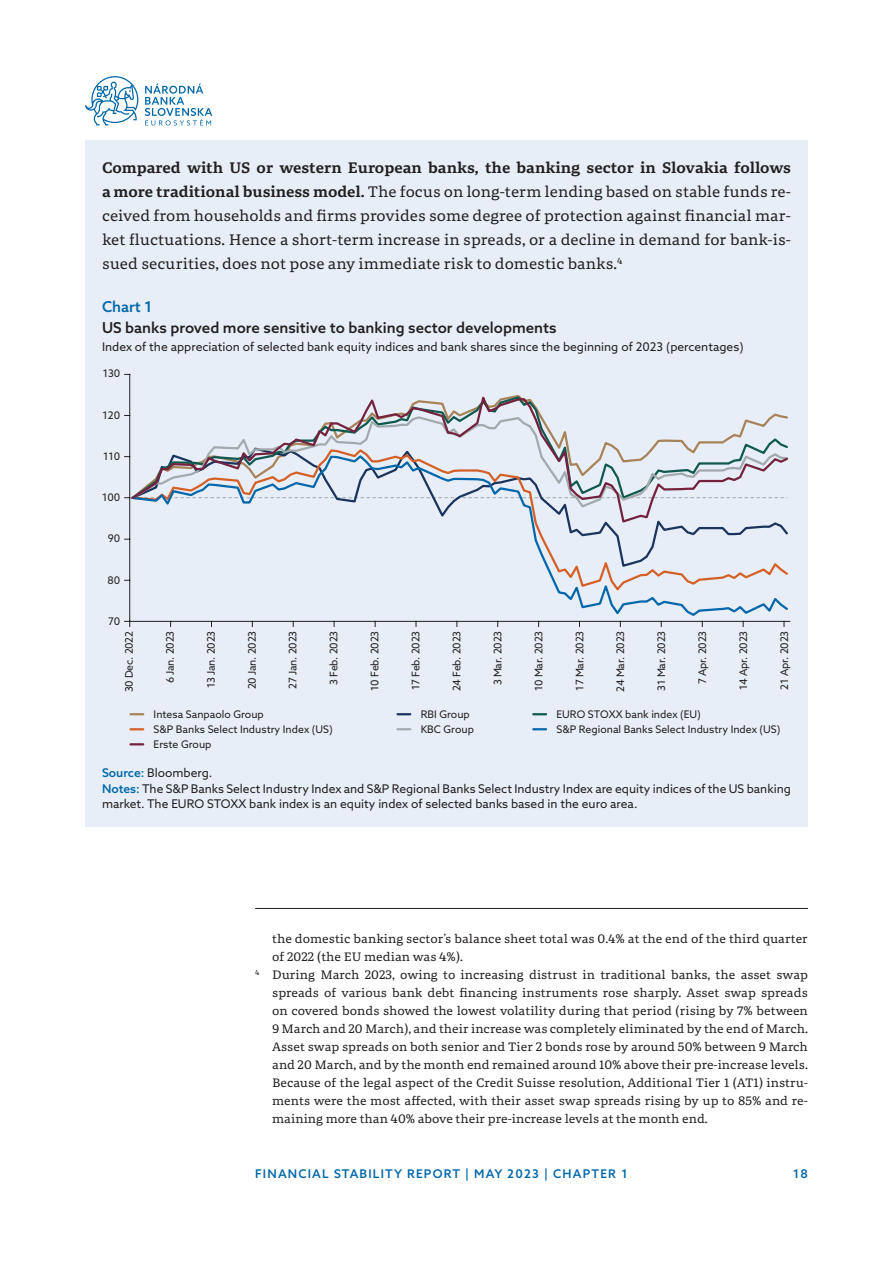
<style>
.page{position:relative;width:893px;height:1263px;background:#fff}
.page>*{position:absolute;margin:0;border:0;box-sizing:border-box;transform-origin:0 0}
.t1{font:15px/24px "Portada Text";color:#231f20;text-align:justify}
.t2{font:15px "Portada Text Sb";color:#231f20}
.t3{font:500 15px "Azo Sans";color:#231f20}
.t4{font:500 15px "Azo Sans";color:#0067aa}
.t5{font:12px "Portada Text";color:#231f20}
.t6{font:12px/15px "Azo Sans";color:#231f20}
.t7{font:500 12px "Azo Sans";letter-spacing:.1em;color:#0067aa}
.t8{font:10.5px/15px "Azo Sans";color:#231f20}
.t9{font:10.5px "Azo Sans";letter-spacing:-.02em;color:#231f20}
.s1{font-family:"Portada Text Sb"}
.s2{font-weight:500;color:#0067aa}
</style>
<div class="page">
<svg style="left:145px;top:83px;width:67px;height:43px"></svg>
<svg style="left:85px;top:76px;width:53px;height:49px"></svg>
<div style="left:85px;top:140px;width:723px;height:686px;background:#e8eef7"></div>
<svg style="left:130px;top:713px;width:13px;height:2px"></svg>
<svg style="left:130px;top:728px;width:13px;height:2px"></svg>
<svg style="left:130px;top:743px;width:13px;height:2px"></svg>
<svg style="left:398px;top:713px;width:12px;height:2px"></svg>
<svg style="left:398px;top:728px;width:12px;height:2px"></svg>
<svg style="left:533px;top:713px;width:13px;height:2px"></svg>
<svg style="left:533px;top:728px;width:13px;height:2px"></svg>
<hr style="left:129px;top:374px;width:1px;height:247px;background:#231f20">
<hr style="left:130px;top:621px;width:660px;height:1px;background:#231f20">
<svg style="left:130px;top:524px;width:658px;height:93px"></svg>
<svg style="left:129px;top:391px;width:659px;height:133px"></svg>
<hr style="left:255px;top:908px;width:553px;height:1px;background:#231f20">
<p class="t2" style="left:102px;top:157px;width:690px">Compared with US or western European banks, the banking sector in Slovakia follows</p>
<p class="t1" style="left:102px;top:180px;width:690px"><span class="s1">a more traditional business model.</span> The focus on long-term lending based on stable funds re&shy;ceived from households and firms provides some degree of protection against financial mar&shy;ket fluctuations. Hence a short-term increase in spreads, or a decline in demand for bank-is&shy;sued securities, does not pose any immediate risk to domestic banks.<sup>4</sup></p>
<p class="t4" style="left:102px;top:297px;width:52px">Chart 1</p>
<p class="t3" style="left:102px;top:318px;width:456px">US banks proved more sensitive to banking sector developments</p>
<p class="t6" style="left:102px;top:339px;width:643px">Index of the appreciation of selected bank equity indices and bank shares since the beginning of 2023 (percentages)</p>
<p class="t8" style="left:103px;top:366px;width:19px">130</p>
<p class="t8" style="left:103px;top:407px;width:19px">120</p>
<p class="t8" style="left:103px;top:448px;width:19px">110</p>
<p class="t8" style="left:102px;top:490px;width:20px">100</p>
<p class="t8" style="left:108px;top:531px;width:14px">90</p>
<p class="t8" style="left:108px;top:572px;width:14px">80</p>
<p class="t8" style="left:108px;top:613px;width:14px">70</p>
<p class="t9" style="left:122px;top:692px;width:63px;rotate:-90deg">30 Dec. 2022</p>
<p class="t8" style="left:162px;top:683px;width:54px;rotate:-90deg">6 Jan. 2023</p>
<p class="t9" style="left:204px;top:688px;width:59px;rotate:-90deg">13 Jan. 2023</p>
<p class="t9" style="left:245px;top:689px;width:60px;rotate:-90deg">20 Jan. 2023</p>
<p class="t9" style="left:286px;top:689px;width:59px;rotate:-90deg">27 Jan. 2023</p>
<p class="t8" style="left:326px;top:685px;width:55px;rotate:-90deg">3 Feb. 2023</p>
<p class="t9" style="left:368px;top:691px;width:61px;rotate:-90deg">10 Feb. 2023</p>
<p class="t9" style="left:409px;top:690px;width:61px;rotate:-90deg">17 Feb. 2023</p>
<p class="t9" style="left:450px;top:691px;width:62px;rotate:-90deg">24 Feb. 2023</p>
<p class="t8" style="left:490px;top:685px;width:56px;rotate:-90deg">3 Mar. 2023</p>
<p class="t9" style="left:532px;top:691px;width:62px;rotate:-90deg">10 Mar. 2023</p>
<p class="t9" style="left:573px;top:690px;width:61px;rotate:-90deg">17 Mar. 2023</p>
<p class="t9" style="left:614px;top:692px;width:63px;rotate:-90deg">24 Mar. 2023</p>
<p class="t9" style="left:655px;top:690px;width:61px;rotate:-90deg">31 Mar. 2023</p>
<p class="t8" style="left:695px;top:684px;width:55px;rotate:-90deg">7 Apr. 2023</p>
<p class="t9" style="left:736px;top:690px;width:61px;rotate:-90deg">14 Apr. 2023</p>
<p class="t9" style="left:777px;top:689px;width:60px;rotate:-90deg">21 Apr. 2023</p>
<p class="t8" style="left:421px;top:707px;width:55px">RBI Group<br>KBC Group</p>
<p class="t8" style="left:556px;top:707px;width:225px">EURO STOXX bank index (EU)<br>S&amp;P Regional Banks Select Industry Index (US)</p>
<p class="t6" style="left:102px;top:765px;width:690px"><span class="s2">Source:</span> Bloomberg.<br><span class="s2">Notes:</span> The S&amp;P Banks Select Industry Index and S&amp;P Regional Banks Select Industry Index are equity indices of the US banking market. The EURO STOXX bank index is an equity index of selected banks based in the euro area.</p>
<p class="t8" style="left:154px;top:707px;width:181px">Intesa Sanpaolo Group<br>S&amp;P Banks Select Industry Index (US)<br>Erste Group</p>
<p class="t5" style="left:272px;top:930px;width:537px">the domestic banking sector’s balance sheet total was 0.4% at the end of the third quarter</p>
<p class="t5" style="left:272px;top:948px;width:192px">of 2022 (the EU median was 4%).</p>
<p class="t5" style="left:255px;top:966px;width:554px"><sup>4</sup> During March 2023, owing to increasing distrust in traditional banks, the asset swap</p>
<p class="t5" style="left:272px;top:984px;width:537px">spreads of various bank debt financing instruments rose sharply. Asset swap spreads</p>
<p class="t5" style="left:272px;top:1002px;width:537px">on covered bonds showed the lowest volatility during that period (rising by 7% between</p>
<p class="t5" style="left:272px;top:1020px;width:537px">9 March and 20 March), and their increase was completely eliminated by the end of March.</p>
<p class="t5" style="left:272px;top:1038px;width:537px">Asset swap spreads on both senior and Tier 2 bonds rose by around 50% between 9 March</p>
<p class="t5" style="left:272px;top:1056px;width:537px">and 20 March, and by the month end remained around 10% above their pre-increase levels.</p>
<p class="t5" style="left:272px;top:1074px;width:537px">Because of the legal aspect of the Credit Suisse resolution, Additional Tier 1 (AT1) instru-</p>
<p class="t5" style="left:272px;top:1092px;width:537px">ments were the most affected, with their asset swap spreads rising by up to 85% and re-</p>
<p class="t5" style="left:272px;top:1110px;width:437px">maining more than 40% above their pre-increase levels at the month end.</p>
<p class="t7" style="left:255px;top:1166px;width:374px">Financial Stability RepoRt | May 2023 | chapter 1</p>
<p class="t7" style="left:793px;top:1166px;width:16px">18</p>
</div>
